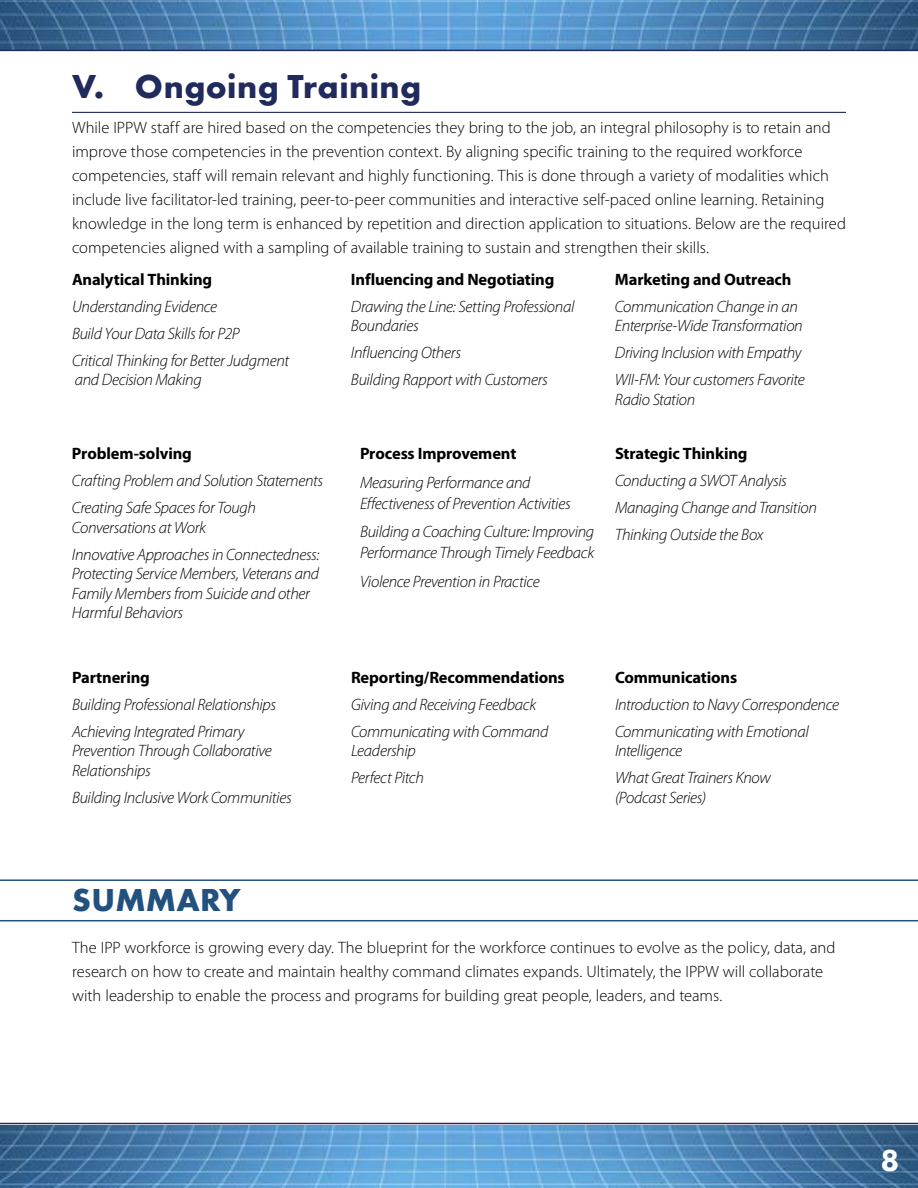
<style>
.page{position:relative;width:918px;height:1188px;background:#fff}
.page>*{position:absolute;margin:0;border:0;box-sizing:border-box;transform-origin:0 0}
.t1{font:700 34.5px "Futura PT";letter-spacing:.01em;color:#212a5d}
.t2{font:700 33px "Futura PT";letter-spacing:.01em;color:#22517f}
.t3{font:800 31.5px "Futura PT";color:#fff}
.t4{font:italic 300 16.5px/27px "Myriad Pro";letter-spacing:-.02em;color:#000}
.t5{font:300 16.5px/24px "Myriad Pro";color:#000}
.t6{font:700 16.5px "Myriad Pro";letter-spacing:-.01em;color:#000}
</style>
<div class="page">
<img style="left:0;top:1125px;width:918px;height:63px">
<img style="left:0;top:0;width:918px;height:50px">
<hr style="left:0;top:50px;width:918px;height:1px;background:#212a5d">
<hr style="left:0;top:1123px;width:918px;height:1px;background:#212a5d">
<hr style="left:72px;top:112px;width:774px;height:1px;background:#212a5d">
<svg style="left:0;top:879px;width:918px;height:42px"></svg>
<h1 class="t1" style="left:72px;top:65px;width:351px">V. Ongoing Training</h1>
<p class="t5" style="left:72px;top:115px;width:776px">While IPPW staff are hired based on the competencies they bring to the job, an integral philosophy is to retain and improve those competencies in the prevention context. By aligning specific training to the required workforce competencies, staff will remain relevant and highly functioning. This is done through a variety of modalities which include live facilitator-led training, peer-to-peer communities and interactive self-paced online learning. Retaining knowledge in the long term is enhanced by repetition and direction application to situations. Below are the required competencies aligned with a sampling of available training to sustain and strengthen their skills.</p>
<p class="t6" style="left:72px;top:268px;width:142px">Analytical Thinking</p>
<p class="t4" style="left:72px;top:293px;width:219px">Understanding Evidence<br>Build Your Data Skills for P2P<br>Critical Thinking for Better Judgment</p>
<p class="t4" style="left:75px;top:366px;width:128px">and Decision Making</p>
<p class="t6" style="left:351px;top:268px;width:205px">Influencing and Negotiating</p>
<p class="t4" style="left:351px;top:296px;width:225px;line-height:19.5px">Drawing the Line: Setting Professional<br>Boundaries</p>
<p class="t4" style="left:351px;top:339px;width:199px">Influencing Others<br>Building Rapport with Customers</p>
<p class="t6" style="left:615px;top:268px;width:178px">Marketing and Outreach</p>
<p class="t4" style="left:615px;top:296px;width:189px;line-height:19.5px">Communication Change in an<br>Enterprise-Wide Transformation</p>
<p class="t4" style="left:615px;top:339px;width:191px">Driving Inclusion with Empathy<br>WII-FM: Your customers Favorite</p>
<p class="t4" style="left:615px;top:386px;width:82px">Radio Station</p>
<p class="t6" style="left:72px;top:443px;width:121px">Problem-solving</p>
<p class="t4" style="left:72px;top:467px;width:253px">Crafting Problem and Solution Statements<br>Creating Safe Spaces for Tough</p>
<p class="t4" style="left:72px;top:513px;width:249px">Conversations at Work<br>Innovative Approaches in Connectedness:</p>
<p class="t4" style="left:72px;top:564px;width:249px;line-height:19.5px">Protecting Service Members, Veterans and<br>Family Members from Suicide and other<br>Harmful Behaviors</p>
<p class="t6" style="left:72px;top:667px;width:79px">Partnering</p>
<p class="t4" style="left:72px;top:691px;width:206px">Building Professional Relationships<br>Achieving Integrated Primary</p>
<p class="t4" style="left:72px;top:741px;width:201px;line-height:19.5px">Prevention Through Collaborative<br>Relationships</p>
<p class="t4" style="left:72px;top:784px;width:221px">Building Inclusive Work Communities</p>
<p class="t6" style="left:360px;top:443px;width:158px">Process Improvement</p>
<p class="t4" style="left:360px;top:471px;width:212px;line-height:21px">Measuring Performance and<br>Effectiveness of Prevention Activities</p>
<p class="t4" style="left:360px;top:521px;width:236px;line-height:21px">Building a Coaching Culture: Improving<br>Performance Through Timely Feedback</p>
<p class="t4" style="left:360px;top:567px;width:181px">Violence Prevention in Practice</p>
<p class="t6" style="left:615px;top:443px;width:134px">Strategic Thinking</p>
<p class="t4" style="left:615px;top:467px;width:203px">Conducting a SWOT Analysis<br>Managing Change and Transition<br>Thinking Outside the Box</p>
<p class="t6" style="left:351px;top:667px;width:215px">Reporting/Recommendations</p>
<p class="t4" style="left:351px;top:691px;width:199px">Giving and Receiving Feedback<br>Communicating with Command</p>
<p class="t4" style="left:351px;top:737px;width:74px">Leadership<br>Perfect Pitch</p>
<p class="t6" style="left:615px;top:667px;width:124px">Communications</p>
<p class="t4" style="left:615px;top:691px;width:225px">Introduction to Navy Correspondence<br>Communicating with Emotional</p>
<p class="t4" style="left:615px;top:737px;width:157px">Intelligence<br>What Great Trainers Know</p>
<p class="t4" style="left:615px;top:784px;width:93px">(Podcast Series)</p>
<h2 class="t2" style="left:72px;top:879px;width:170px">SUMMARY</h2>
<p class="t5" style="left:72px;top:936px;width:765px">The IPP workforce is growing every day. The blueprint for the workforce continues to evolve as the policy, data, and research on how to create and maintain healthy command climates expands. Ultimately, the IPPW will collaborate with leadership to enable the process and programs for building great people, leaders, and teams.</p>
<h3 class="t3" style="left:881px;top:1141px;width:20px">8</h3>
</div>
